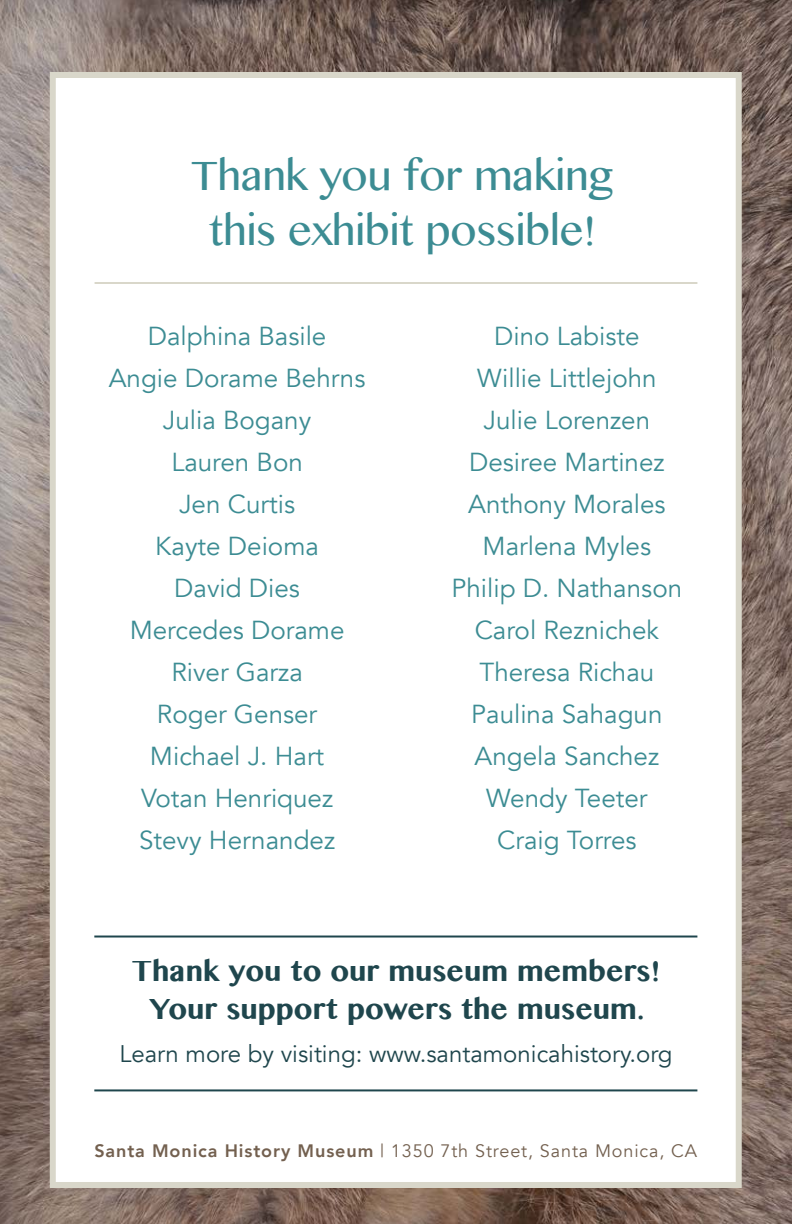
<style>
.page{position:relative;width:792px;height:1224px;background:#fff}
.page>*{position:absolute;margin:0;border:0;box-sizing:border-box;transform-origin:0 0}
.t1{font:46px "Kannada MN";color:#3c8c93}
.t2{font:700 32px "Kannada MN";color:#1f464d}
.t3{font:26px "Avenir";color:#3c8c93}
.t4{font:24px "Avenir";color:#1f464d}
.t5{font:18px "Avenir";letter-spacing:.05em;color:#73604f}
.s1{font-weight:800}
</style>
<div class="page">
<img style="left:0;top:0;width:792px;height:1224px">
<div style="left:50px;top:72px;width:692px;height:1116px;background:#fff;border:6px solid #d9d7ca"></div>
<hr style="left:94px;top:1089px;width:603px;height:2px;background:#1f464d">
<hr style="left:94px;top:936px;width:603px;height:2px;background:#1f464d">
<hr style="left:95px;top:282px;width:602px;height:2px;background:#d9d7ca">
<p class="t1" style="left:191px;top:147px;width:425px">Thank you for making</p>
<p class="t1" style="left:209px;top:202px;width:388px">this exhibit possible!</p>
<p class="t3" style="left:148px;top:321px;width:180px">Dalphina Basile</p>
<p class="t3" style="left:109px;top:363px;width:258px">Angie Dorame Behrns</p>
<p class="t3" style="left:163px;top:405px;width:150px">Julia Bogany</p>
<p class="t3" style="left:171px;top:446px;width:133px">Lauren Bon</p>
<p class="t3" style="left:179px;top:488px;width:118px">Jen Curtis</p>
<p class="t3" style="left:155px;top:530px;width:165px">Kayte Deioma</p>
<p class="t3" style="left:174px;top:572px;width:127px">David Dies</p>
<p class="t3" style="left:130px;top:614px;width:216px">Mercedes Dorame</p>
<p class="t3" style="left:171px;top:656px;width:133px">River Garza</p>
<p class="t3" style="left:157px;top:698px;width:162px">Roger Genser</p>
<p class="t3" style="left:150px;top:740px;width:176px">Michael J. Hart</p>
<p class="t3" style="left:141px;top:782px;width:194px">Votan Henriquez</p>
<p class="t3" style="left:139px;top:824px;width:197px">Stevy Hernandez</p>
<p class="t3" style="left:494px;top:320px;width:147px">Dino Labiste</p>
<p class="t3" style="left:477px;top:362px;width:181px">Willie Littlejohn</p>
<p class="t3" style="left:484px;top:404px;width:168px">Julie Lorenzen</p>
<p class="t3" style="left:469px;top:446px;width:197px">Desiree Martinez</p>
<p class="t3" style="left:468px;top:488px;width:199px">Anthony Morales</p>
<p class="t3" style="left:483px;top:530px;width:170px">Marlena Myles</p>
<p class="t3" style="left:452px;top:572px;width:232px">Philip D. Nathanson</p>
<p class="t3" style="left:475px;top:614px;width:186px">Carol Reznichek</p>
<p class="t3" style="left:479px;top:656px;width:176px">Theresa Richau</p>
<p class="t3" style="left:471px;top:698px;width:193px">Paulina Sahagun</p>
<p class="t3" style="left:475px;top:740px;width:186px">Angela Sanchez</p>
<p class="t3" style="left:486px;top:782px;width:163px">Wendy Teeter</p>
<p class="t3" style="left:497px;top:824px;width:141px">Craig Torres</p>
<p class="t2" style="left:131px;top:951px;width:531px">Thank you to our museum members!</p>
<p class="t2" style="left:149px;top:989px;width:497px">Your support powers the museum.</p>
<p class="t4" style="left:119px;top:1040px;width:555px">Learn more by visiting: www.santamonicahistory.org</p>
<p class="t5" style="left:94px;top:1140px;width:604px"><span class="s1">Santa Monica History Museum</span> | 1350 7th Street, Santa Monica, CA</p>
</div>
